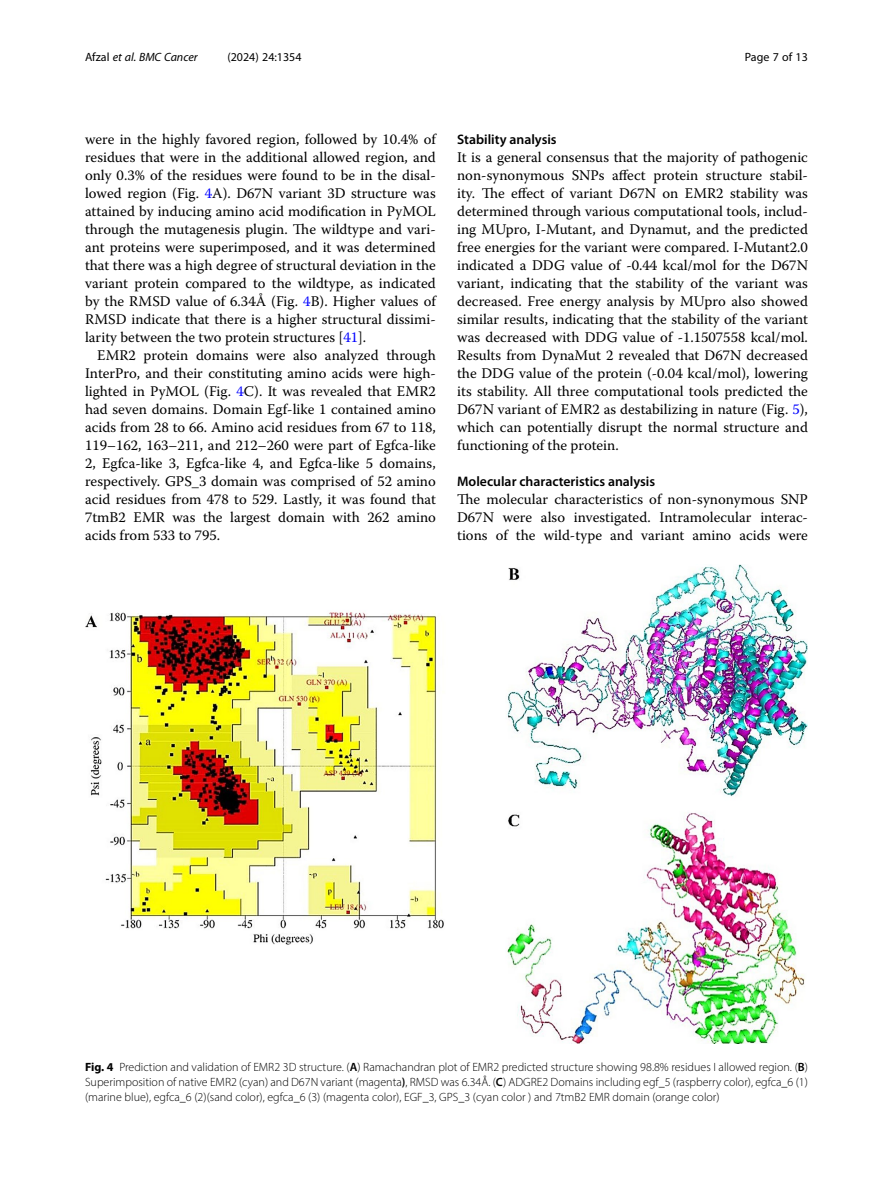
<style>
.page{position:relative;width:893px;height:1191px;background:#fff}
.page>*{position:absolute;margin:0;border:0;box-sizing:border-box;transform-origin:0 0}
.Body_Text{font:14.7px/18px "Warnock Pro";color:#000;text-align:justify}
.Body_Text_Indent{font:14.7px/18px "Warnock Pro";color:#000;text-align:justify}
.Head_2{font:600 13.8px "Myriad Pro";color:#000}
.Figure_Caption{font:300 12px/15px "Myriad Pro";color:#000;text-align:justify}
.t1{font:12px "Myriad Pro";color:#000}
.t2{font:italic 12px "Myriad Pro";color:#000}
.s1{font-style:normal}
.s2{color:#00f}
.s3{font-weight:700}
.s4{font-weight:600}
</style>
<div class="page">
<img style="left:85px;top:564px;width:723px;height:480px">
<p class="t2" style="left:85px;top:50px;width:114px"><span class="s1">Afzal</span> et al. BMC Cancer</p>
<p class="t1" style="left:227px;top:50px;width:76px">(2024) 24:1354</p>
<p class="t1" style="left:745px;top:50px;width:65px">Page 7 of 13</p>
<p class="Body_Text" style="left:85px;top:130px;width:352px">were in the highly favored region, followed by 10.4% of residues that were in the additional allowed region, and only 0.3% of the residues were found to be in the disal&shy;lowed region (Fig. <span class="s2">4</span>A). D67N variant 3D structure was attained by inducing amino acid modification in PyMOL through the mutagenesis plugin. The wildtype and vari&shy;ant proteins were superimposed, and it was determined that there was a high degree of structural deviation in the variant protein compared to the wildtype, as indicated by the RMSD value of 6.34Å (Fig. <span class="s2">4</span>B). Higher values of RMSD indicate that there is a higher structural dissimi&shy;larity between the two protein structures [<span class="s2">41</span>].</p>
<p class="Body_Text_Indent" style="left:85px;top:346px;width:352px;text-indent:12px">EMR2 protein domains were also analyzed through InterPro, and their constituting amino acids were high&shy;lighted in PyMOL (Fig. <span class="s2">4</span>C). It was revealed that EMR2 had seven domains. Domain Egf-like 1 contained amino acids from 28 to 66. Amino acid residues from 67 to 118, 119–162, 163–211, and 212–260 were part of Egfca-like 2, Egfca-like 3, Egfca-like 4, and Egfca-like 5 domains, respectively. GPS_3 domain was comprised of 52 amino acid residues from 478 to 529. Lastly, it was found that 7tmB2 EMR was the largest domain with 262 amino acids from 533 to 795.</p>
<p class="Head_2" style="left:457px;top:131px;width:101px">Stability analysis</p>
<p class="Body_Text" style="left:457px;top:148px;width:352px">It is a general consensus that the majority of pathogenic non-synonymous SNPs affect protein structure stabil&shy;ity. The effect of variant D67N on EMR2 stability was determined through various computational tools, includ&shy;ing MUpro, I-Mutant, and Dynamut, and the predicted free energies for the variant were compared. I-Mutant2.0 indicated a DDG value of -0.44 kcal/mol for the D67N variant, indicating that the stability of the variant was decreased. Free energy analysis by MUpro also showed similar results, indicating that the stability of the variant was decreased with DDG value of -1.1507558 kcal/mol.<br>Results from DynaMut 2 revealed that D67N decreased the DDG value of the protein (-0.04 kcal/mol), lowering its stability. All three computational tools predicted the D67N variant of EMR2 as destabilizing in nature (Fig. <span class="s2">5</span>), which can potentially disrupt the normal structure and functioning of the protein.</p>
<p class="Head_2" style="left:457px;top:473px;width:200px">Molecular characteristics analysis</p>
<p class="Body_Text" style="left:457px;top:490px;width:352px">The molecular characteristics of non-synonymous SNP D67N were also investigated. Intramolecular interac&shy;tions of the wild-type and variant amino acids were</p>
<p class="Figure_Caption" style="left:85px;top:1059px;width:724px"><span class="s3">Fig. 4</span> Prediction and validation of EMR2 3D structure. (<span class="s4">A</span>) Ramachandran plot of EMR2 predicted structure showing 98.8% residues I allowed region. (<span class="s4">B</span>)<br>Superimposition of native EMR2 (cyan) and D67N variant (magenta<span class="s4">)</span>, RMSD was 6.34Å. (<span class="s4">C</span>) ADGRE2 Domains including egf_5 (raspberry color), egfca_6 (1) (marine blue), egfca_6 (2)(sand color), egfca_6 (3) (magenta color), EGF_3, GPS_3 (cyan color ) and 7tmB2 EMR domain (orange color)</p>
</div>
